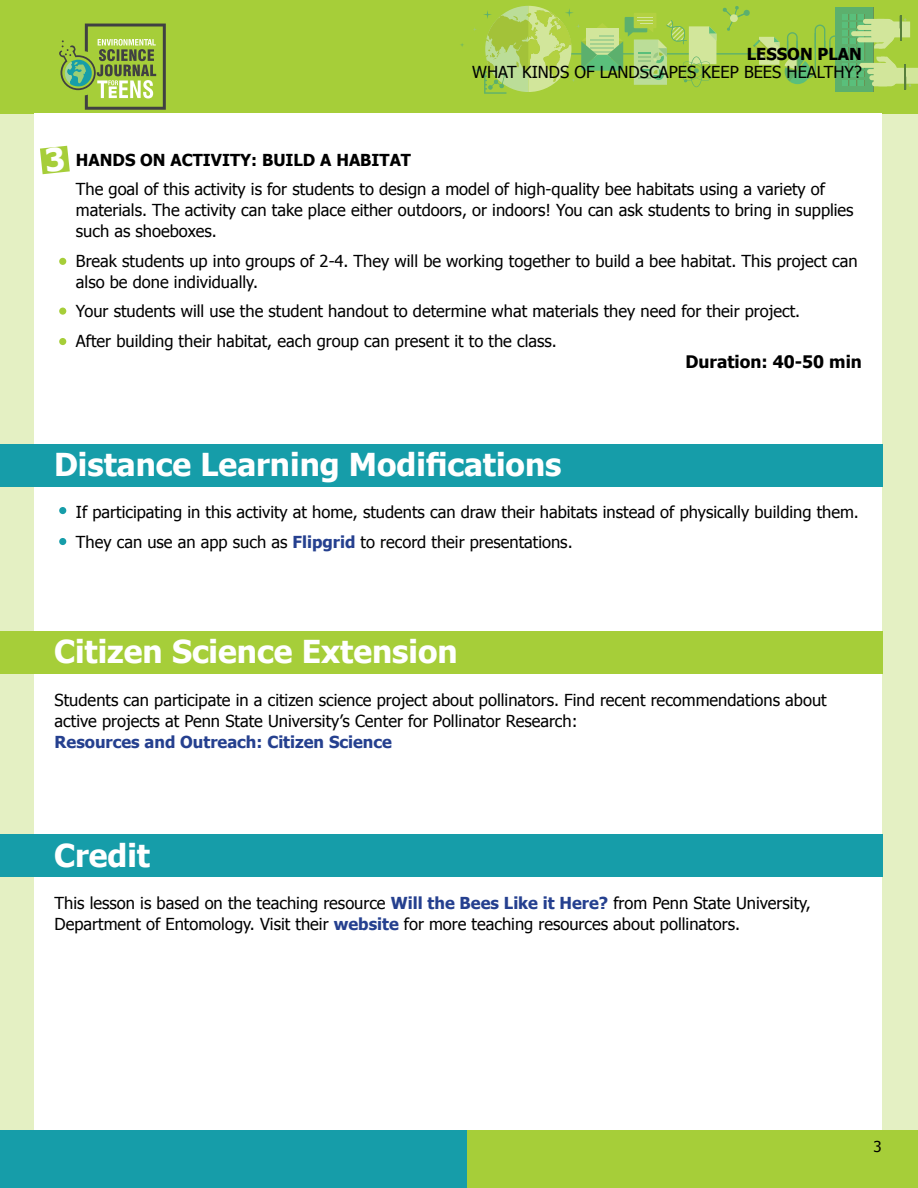
<style>
.page{position:relative;width:918px;height:1188px;background:#e4f0c3}
.page>*{position:absolute;margin:0;border:0;box-sizing:border-box;transform-origin:0 0}
.t1{font:700 31.5px "Tahoma";color:#fff}
.t2{font:700 17.25px "Tahoma";color:#000}
.t3{font:16.5px/21px "Tahoma";color:#000}
.t4{font:700 16.5px "Tahoma";color:#000}
.t5{font:700 16.5px "Tahoma";color:#25408f}
.t6{font:15px "Tahoma";color:#000}
.s1{font-weight:700;color:#25408f}
</style>
<div class="page">
<div style="left:0;top:0;width:918px;height:113px;background:#a6ce39"></div>
<div style="left:34px;top:113px;width:847px;height:1028px;background:#fff"></div>
<div style="left:835px;top:7px;width:38px;height:85px;background:#5cb06d"></div>
<div style="left:867px;top:69px;width:23px;height:5px;background:#d2e69b;border-radius:2px"></div>
<div style="left:874px;top:63px;width:23px;height:23px;background:#d2e69b;border-radius:6px"></div>
<div style="left:872px;top:81px;width:17px;height:5px;background:#d2e69b;border-radius:2px"></div>
<div style="left:869px;top:75px;width:24px;height:5px;background:#d2e69b;border-radius:2px"></div>
<div style="left:859px;top:63px;width:24px;height:5px;background:#d2e69b;border-radius:2px"></div>
<div style="left:871px;top:19px;width:24px;height:23px;background:#d2e69b;border-radius:6px"></div>
<div style="left:863px;top:19px;width:23px;height:5px;background:#d2e69b;border-radius:2px"></div>
<div style="left:857px;top:25px;width:23px;height:5px;background:#d2e69b;border-radius:2px"></div>
<div style="left:857px;top:37px;width:23px;height:5px;background:#d2e69b;border-radius:2px"></div>
<div style="left:851px;top:31px;width:23px;height:5px;background:#d2e69b;border-radius:2px"></div>
<svg style="left:876px;top:57px;width:42px;height:32px"></svg>
<svg style="left:874px;top:16px;width:36px;height:33px"></svg>
<svg style="left:473px;top:6px;width:392px;height:88px"></svg>
<div style="left:450px;top:1130px;width:468px;height:58px;background:#a6ce39"></div>
<div style="left:0;top:1130px;width:466px;height:58px;background:#169da9"></div>
<svg style="left:59px;top:24px;width:107px;height:86px"></svg>
<div style="left:0;top:444px;width:882px;height:42px;background:#169da9"></div>
<div style="left:0;top:631px;width:882px;height:42px;background:#a6ce39"></div>
<div style="left:0;top:834px;width:882px;height:43px;background:#169da9"></div>
<div style="left:59px;top:338px;width:7px;height:7px;background:#a6ce39;border-radius:50%"></div>
<div style="left:59px;top:507px;width:7px;height:7px;background:#169da9;border-radius:50%"></div>
<div style="left:59px;top:538px;width:7px;height:7px;background:#169da9;border-radius:50%"></div>
<div style="left:59px;top:308px;width:7px;height:7px;background:#a6ce39;border-radius:50%"></div>
<div style="left:59px;top:258px;width:7px;height:7px;background:#a6ce39;border-radius:50%"></div>
<svg style="left:40px;top:146px;width:30px;height:28px"></svg>
<p class="t4" style="left:747px;top:43px;width:117px">Lesson Plan</p>
<p class="t3" style="left:472px;top:61px;width:391px">WHAT KINDS OF LANDSCAPES KEEP BEES HEALTHY?</p>
<p class="t4" style="left:76px;top:148px;width:337px">HAN DS ON ACTIVITY: BUILD A HABITAT</p>
<p class="t3" style="left:76px;top:178px;width:779px">The goal of this activity is for students to design a model of high-quality bee habitats using a variety of materials. The activity can take place either outdoors, or indoors! You can ask students to bring in supplies such as shoeboxes.</p>
<p class="t3" style="left:76px;top:249px;width:783px">Break students up into groups of 2-4. They will be working together to build a bee habitat. This project can also be done individually.</p>
<p class="t3" style="left:76px;top:296px;width:726px;line-height:29.5px">Your students will use the student handout to determine what materials they need for their project.<br>After building their habitat, each group can present it to the class.</p>
<p class="t2" style="left:685px;top:349px;width:178px">Duration: 40-50 min</p>
<h1 class="t1" style="left:54px;top:443px;width:509px">Distance Learning Modifications</h1>
<p class="t3" style="left:76px;top:497px;width:785px;line-height:29.5px">If participating in this activity at home, students can draw their habitats instead of physically building them.<br>They can use an app such as <span class="s1">Flipgrid</span> to record their presentations.</p>
<h1 class="t1" style="left:54px;top:630px;width:405px">Citizen Science Extension</h1>
<p class="t3" style="left:55px;top:688px;width:774px">Students can participate in a citizen science project about pollinators. Find recent recommendations about active projects at Penn State University’s Center for Pollinator Research:</p>
<p class="t5" style="left:55px;top:730px;width:339px">Resources and Outreach: Citizen Science</p>
<h1 class="t1" style="left:54px;top:833px;width:98px">Credit</h1>
<p class="t3" style="left:55px;top:892px;width:758px">This lesson is based on the teaching resource <span class="s1">Will the Bees Like it Here?</span> from Penn State University,<br>Department of Entomology. Visit their <span class="s1">website</span> for more teaching resources about pollinators.</p>
<p class="t6" style="left:873px;top:1136px;width:10px">3</p>
</div>
